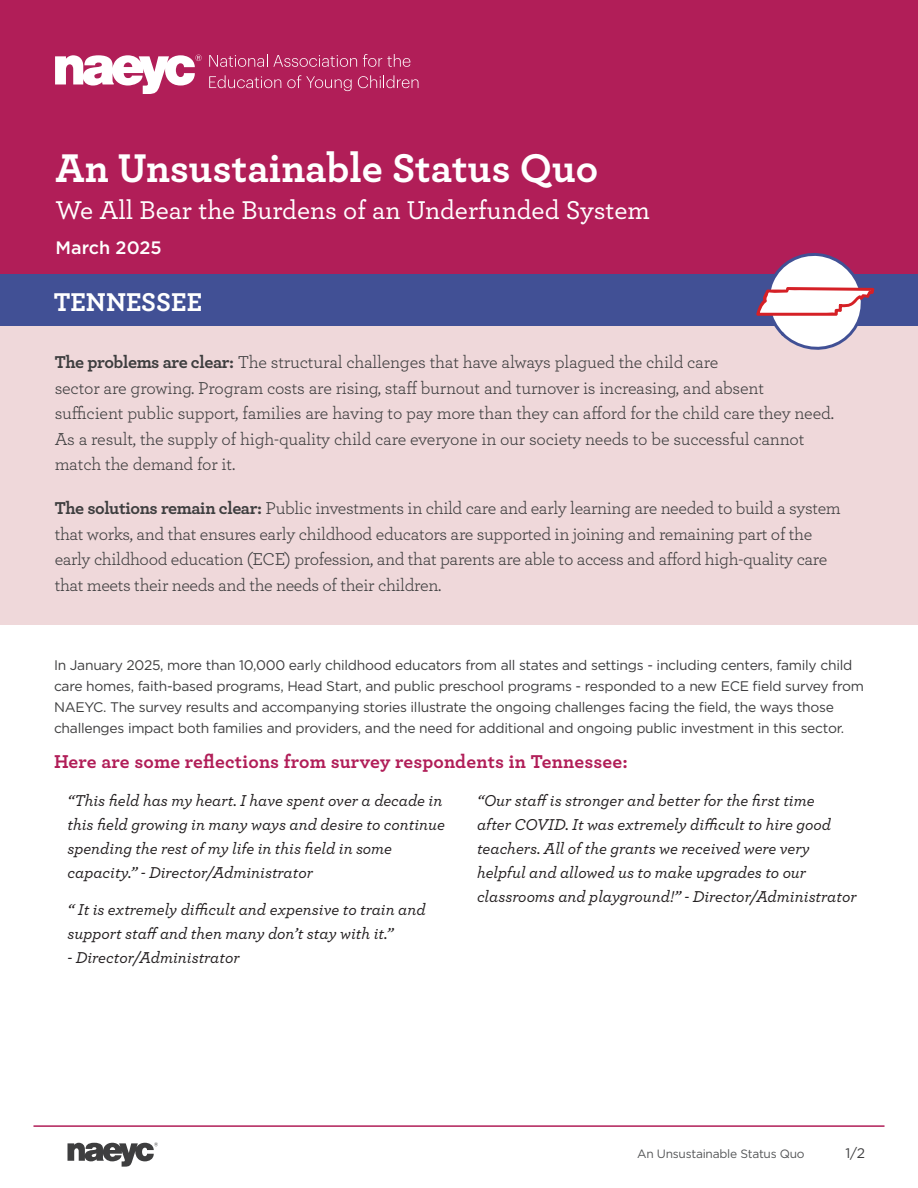
<style>
.page{position:relative;width:918px;height:1188px;background:#fff}
.page>*{position:absolute;margin:0;border:0;box-sizing:border-box;transform-origin:0 0}
.t1{font:700 42px "Archer Pro";color:#fff}
.t2{font:500 27px "Archer Pro";color:#fff}
.State{font:700 27px "Archer Pro";color:#fff}
.t3{font:700 19.5px "Archer Pro";letter-spacing:.01em;color:#b11e58}
.t4{font:18px/25.5px "Archer Pro";letter-spacing:-.02em;color:#3e3e3f}
.t5{font:500 18px "Gotham";color:#fff}
.t6{font:italic 500 16.5px/24px "Archer Pro";color:#231f20}
.Body{font:13.8px/21px "Gotham";letter-spacing:-.02em;color:#3e3e3f}
.t7{font:12px "Gotham";letter-spacing:-.02em;color:#545557}
.s1{font-weight:700}
</style>
<div class="page">
<svg style="left:68px;top:1142px;width:90px;height:25px"></svg>
<hr style="left:33px;top:1125px;width:852px;height:2px;background:#b11e58">
<div style="left:0;top:274px;width:918px;height:53px;background:#415095"></div>
<div style="left:0;top:0;width:918px;height:274px;background:#b11e58"></div>
<svg style="left:55px;top:55px;width:147px;height:39px"></svg>
<svg style="left:209px;top:54px;width:148px;height:13px"></svg>
<svg style="left:363px;top:54px;width:47px;height:13px"></svg>
<svg style="left:209px;top:75px;width:72px;height:13px"></svg>
<svg style="left:287px;top:75px;width:65px;height:16px"></svg>
<svg style="left:358px;top:75px;width:60px;height:13px"></svg>
<div style="left:0;top:327px;width:918px;height:298px;background:#efd8da"></div>
<svg style="left:756px;top:253px;width:118px;height:97px"></svg>
<h1 class="t1" style="left:56px;top:135px;width:544px">An Unsustainable Status Quo</h1>
<h2 class="t2" style="left:56px;top:190px;width:596px">We All Bear the Burdens of an Underfunded System</h2>
<p class="t5" style="left:56px;top:236px;width:108px">March 2025</p>
<p class="State" style="left:54px;top:281px;width:150px">TENNESSEE</p>
<p class="t4" style="left:55px;top:348px;width:781px"><span class="s1">The problems are clear:</span> The structural challenges that have always plagued the child care<br>sector are growing. Program costs are rising, staff burnout and turnover is increasing, and absent sufficient public support, families are having to pay more than they can afford for the child care they need.<br>As a result, the supply of high-quality child care everyone in our society needs to be successful cannot match the demand for it.</p>
<p class="t4" style="left:55px;top:495px;width:788px"><span class="s1">The solutions remain clear:</span> Public investments in child care and early learning are needed to build a system that works, and that ensures early childhood educators are supported in joining and remaining part of the early childhood education (ECE) profession, and that parents are able to access and afford high-quality care that meets their needs and the needs of their children.</p>
<p class="Body" style="left:54px;top:654px;width:812px">In January 2025, more than 10,000 early childhood educators from all states and settings - including centers, family child care homes, faith-based programs, Head Start, and public preschool programs - responded to a new ECE field survey from NAEYC. The survey results and accompanying stories illustrate the ongoing challenges facing the field, the ways those challenges impact both families and providers, and the need for additional and ongoing public investment in this sector.</p>
<h3 class="t3" style="left:54px;top:746px;width:575px">Here are some reflections from survey respondents in Tennessee:</h3>
<p class="t6" style="left:68px;top:787px;width:379px">“This field has my heart. I have spent over a decade in this field growing in many ways and desire to continue spending the rest of my life in this field in some capacity.” - Director/Administrator</p>
<p class="t6" style="left:68px;top:896px;width:360px">“ It is extremely difficult and expensive to train and support staff and then many don’t stay with it.”</p>
<p class="t6" style="left:68px;top:944px;width:174px">- Director/Administrator</p>
<p class="t6" style="left:477px;top:787px;width:381px">“Our staff is stronger and better for the first time<br>after COVID. It was extremely difficult to hire good teachers. All of the grants we received were very helpful and allowed us to make upgrades to our classrooms and playground!” - Director/Administrator</p>
<p class="t7" style="left:637px;top:1146px;width:169px">An Unsustainable Status Quo</p>
<p class="Body" style="left:846px;top:1142px;width:21px">1/2</p>
</div>
